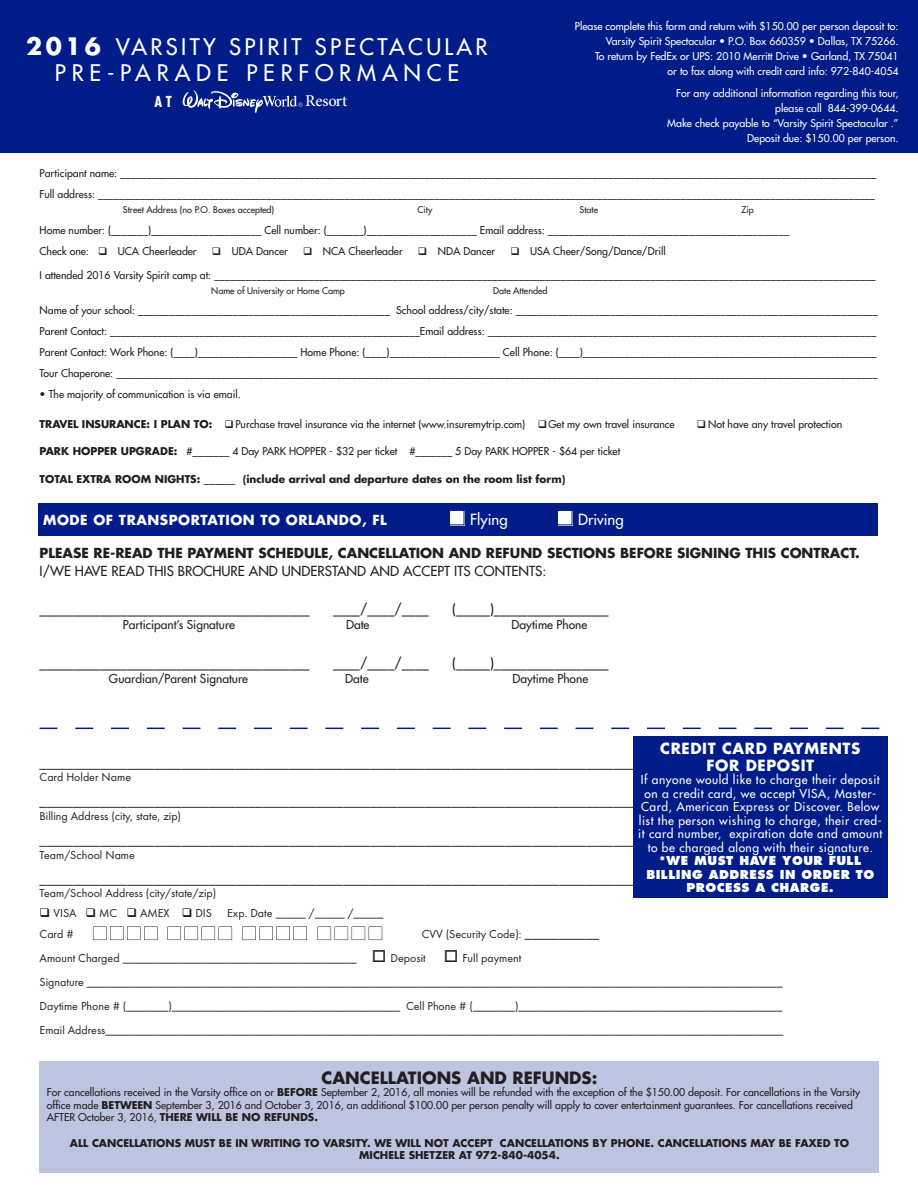
<style>
.page{position:relative;width:918px;height:1188px;background:#fff}
.page>*{position:absolute;margin:0;border:0;box-sizing:border-box;transform-origin:0 0}
.t1{font:22.35px/26.7px "Futura";letter-spacing:.15em;color:#fff;text-align:center}
.t2{font:700 16.5px "Futura";color:#231f20}
.t3{font:500 16.5px "Minion Pro";color:#fff}
.t4{font:700 15px/16.5px "Futura";letter-spacing:.04em;color:#fff;text-align:center}
.t5{font:15px "Futura";color:#fff}
.t6{font:700 condensed 14.7px "Futura";color:#fff}
.t7{font:13.5px "Futura T";color:#231f20}
.t8{font:13.5px "Futura";color:#231f20}
.t9{font:700 13.5px "Futura";color:#231f20}
.t10{font:700 13.5px "Futura";letter-spacing:.04em;color:#fff}
.t11{font:12px/24px "Futura T";color:#231f20;text-align:right}
.t12{font:12px/13.5px "Futura";letter-spacing:.04em;color:#fff;text-align:center}
.t13{font:12px "Futura";color:#231f20}
.t14{font:800 12px/13.5px "Futura";letter-spacing:.04em;color:#fff;text-align:center}
.t15{font:10.5px/21px "Futura";color:#231f20}
.t16{font:10.5px/15px "Futura";color:#fff;text-align:right}
.t17{font:700 10.5px/12.6px "Futura";color:#231f20;text-align:center}
.t18{font:9px "Futura";color:#231f20}
.s1{font-weight:700;font-size:23.4px}
.s2{font-weight:700}
.s3{font-size:13.5px}
</style>
<div class="page">
<div style="left:0;top:0;width:918px;height:152px;background:#001c88"></div>
<svg style="left:183px;top:90px;width:120px;height:23px"></svg>
<div style="left:40px;top:1061px;width:839px;height:112px;background:#bdc4e0"></div>
<div style="left:38px;top:503px;width:840px;height:33px;background:#001c88"></div>
<svg style="left:450px;top:511px;width:15px;height:15px"></svg>
<div style="left:449px;top:510px;width:15px;height:15px;background:#fff;border:1px solid #001c88"></div>
<svg style="left:558px;top:511px;width:15px;height:15px"></svg>
<div style="left:557px;top:510px;width:15px;height:15px;background:#fff;border:1px solid #001c88"></div>
<svg style="left:40px;top:728px;width:839px;height:1px"></svg>
<div style="left:633px;top:736px;width:255px;height:162px;background:#001c88"></div>
<p class="t16" style="left:575px;top:18px;width:325px">Please complete this form and return with $150.00 per person deposit to:<br>Varsity Spirit Spectacular • P.O. Box 660359 • Dallas, TX 75266.<br>To return by FedEx or UPS: 2010 Merritt Drive • Garland, TX 75041<br>or to fax along with credit card info: 972-840-4054</p>
<p class="t16" style="left:667px;top:85px;width:233px">For any additional information regarding this tour, please call 844-399-0644.<br>Make check payable to “Varsity Spirit Spectacular .” Deposit due: $150.00 per person.</p>
<p class="t15" style="left:40px;top:163px;width:838px">Participant name: ________________________________________________________________________________________________________________________________________________<br>Full address: ____________________________________________________________________________________________________________________________________________________</p>
<p class="t18" style="left:123px;top:204px;width:153px">Street Address (no P.O. Boxes accepted)</p>
<p class="t18" style="left:418px;top:204px;width:16px">City</p>
<p class="t18" style="left:580px;top:204px;width:20px">State</p>
<p class="t18" style="left:742px;top:204px;width:14px">Zip</p>
<p class="t15" style="left:40px;top:220px;width:751px">Home number: (_______)_____________________ Cell number: (_______)_____________________ Email address: ______________________________________________<br>Check one: ❑ UCA Cheerleader</p>
<h1 class="t1" style="left:26px;top:33px;width:463px"><span class="s1">2016</span> VARSITY SPIRIT SPECTACULAR<br>PRE-PARADE PERFORMANCE</h1>
<h3 class="t6" style="left:155px;top:92px;width:19px">AT</h3>
<h2 class="t3" style="left:305px;top:89px;width:44px">Resort</h2>
<p class="t15" style="left:212px;top:241px;width:78px">❑ UDA Dancer</p>
<p class="t15" style="left:303px;top:241px;width:101px">❑ NCA Cheerleader</p>
<p class="t15" style="left:418px;top:241px;width:79px">❑ NDA Dancer</p>
<p class="t15" style="left:510px;top:241px;width:157px">❑ USA Cheer/Song/Dance/Drill</p>
<p class="t15" style="left:40px;top:265px;width:838px">I attended 2016 Varsity Spirit camp at: ______________________________________________________________________________________________________________________________</p>
<p class="t18" style="left:211px;top:285px;width:135px">Name of University or Home Camp</p>
<p class="t18" style="left:493px;top:285px;width:56px">Date Attended</p>
<p class="t15" style="left:40px;top:299px;width:840px">Name of your school: ________________________________________________ School address/city/state: _____________________________________________________________________ Parent Contact: ___________________________________________________________Email address: __________________________________________________________________________ Parent Contact: Work Phone: (____)___________________ Home Phone: (____)_____________________ Cell Phone: (____)________________________________________________________ Tour Chaperone: _________________________________________________________________________________________________________________________________________________</p>
<p class="t15" style="left:40px;top:383px;width:203px">• The majority of communication is via email.</p>
<p class="t15" style="left:40px;top:413px;width:637px"><span class="s2">TRAVEL INSURANCE: I PLAN TO:</span> ❑Purchase travel insurance via the internet (www.insuremytrip.com) ❑Get my own travel insurance</p>
<p class="t15" style="left:697px;top:413px;width:147px">❑ Not have any travel protection</p>
<p class="t15" style="left:40px;top:440px;width:582px"><span class="s2">PARK HOPPER UPGRADE:</span> #_______ 4 Day PARK HOPPER - $32 per ticket #_______ 5 Day PARK HOPPER - $64 per ticket</p>
<p class="t17" style="left:40px;top:473px;width:527px">TOTAL EXTRA ROOM NIGHTS: ______ (include arrival and departure dates on the room list form)</p>
<p class="t10" style="left:43px;top:511px;width:345px">MODE OF TRANSPORTATION TO ORLANDO, FL</p>
<h3 class="t5" style="left:470px;top:510px;width:39px">Flying</h3>
<h3 class="t5" style="left:578px;top:510px;width:47px">Driving</h3>
<p class="t9" style="left:40px;top:544px;width:822px">PLEASE RE-READ THE PAYMENT SCHEDULE, CANCELLATION AND REFUND SECTIONS BEFORE SIGNING THIS CONTRACT.</p>
<p class="t8" style="left:40px;top:563px;width:508px">I/WE HAVE READ THIS BROCHURE AND UNDERSTAND AND ACCEPT ITS CONTENTS:</p>
<p class="t8" style="left:40px;top:600px;width:272px">________________________________________</p>
<p class="t8" style="left:333px;top:600px;width:97px">____/____/____</p>
<p class="t8" style="left:452px;top:600px;width:158px">(_____)_________________</p>
<p class="t13" style="left:123px;top:617px;width:114px">Participant’s Signature</p>
<p class="t13" style="left:346px;top:617px;width:25px">Date</p>
<p class="t13" style="left:512px;top:617px;width:77px">Daytime Phone</p>
<p class="t8" style="left:40px;top:654px;width:272px">________________________________________</p>
<p class="t8" style="left:333px;top:654px;width:97px">____/____/____</p>
<p class="t8" style="left:452px;top:654px;width:158px">(_____)_________________</p>
<p class="t13" style="left:109px;top:671px;width:141px">Guardian/Parent Signature</p>
<p class="t13" style="left:345px;top:671px;width:25px">Date</p>
<p class="t13" style="left:512px;top:671px;width:77px">Daytime Phone</p>
<h3 class="t4" style="left:660px;top:740px;width:202px">CREDIT CARD PAYMENTS<br>FOR DEPOSIT</h3>
<p class="t12" style="left:638px;top:773px;width:246px">If anyone would like to charge their deposit on a credit card, we accept VISA, Master-Card, American Express or Discover. Below list the person wishing to charge, their cred&shy;it card number, expiration date and amount to be charged along with their signature.</p>
<p class="t14" style="left:646px;top:854px;width:229px">*WE MUST HAVE YOUR FULL<br>BILLING ADDRESS IN ORDER TO<br>PROCESS A CHARGE.</p>
<p class="t7" style="left:40px;top:755px;width:838px">____________________________________________________________________________________________________________________________</p>
<p class="t11" style="left:40px;top:765px;width:93px">Card Holder Name</p>
<p class="t7" style="left:40px;top:794px;width:838px">____________________________________________________________________________________________________________________________</p>
<p class="t11" style="left:40px;top:804px;width:143px">Billing Address (city, state, zip)</p>
<p class="t7" style="left:40px;top:833px;width:838px">____________________________________________________________________________________________________________________________</p>
<p class="t11" style="left:40px;top:843px;width:97px">Team/School Name</p>
<p class="t7" style="left:40px;top:871px;width:838px">____________________________________________________________________________________________________________________________</p>
<p class="t11" style="left:40px;top:881px;width:178px">Team/School Address (city/state/zip)</p>
<p class="t11" style="left:40px;top:901px;width:174px">❑ VISA ❑ MC ❑ AMEX ❑ DIS</p>
<p class="t11" style="left:40px;top:902px;width:347px;line-height:21px">Exp. Date _____ /_____ /_____<br>Card # □□□□ □□□□ □□□□ □□□□</p>
<p class="t11" style="left:40px;top:922px;width:745px;text-align:left;text-indent:382px">CVV (Security Code): <span class="s3">___________<br></span>Amount Charged _______________________________________ □ Deposit □ Full payment<br>Signature ____________________________________________________________________________________________________________________ Daytime Phone # (_______)______________________________________ Cell Phone # (_______)____________________________________________ Email Address_________________________________________________________________________________________________________________</p>
<h2 class="t2" style="left:321px;top:1066px;width:277px">CANCELLATIONS AND REFUNDS:</h2>
<p class="t15" style="left:47px;top:1086px;width:815px;line-height:12.6px">For cancellations received in the Varsity office on or <span class="s2">BEFORE</span> September 2, 2016, all monies will be refunded with the exception of the $150.00 deposit. For cancellations in the Varsity office made <span class="s2">BETWEEN</span> September 3, 2016 and October 3, 2016, an additional $100.00 per person penalty will apply to cover entertainment guarantees. For cancellations received<br>AFTER October 3, 2016, <span class="s2">THERE WILL BE NO REFUNDS.</span></p>
<p class="t17" style="left:70px;top:1136px;width:781px">ALL CANCELLATIONS MUST BE IN WRITING TO VARSITY. WE WILL NOT ACCEPT CANCELLATIONS BY PHONE. CANCELLATIONS MAY BE FAXED TO<br>MICHELE SHETZER AT 972-840-4054.</p>
</div>
